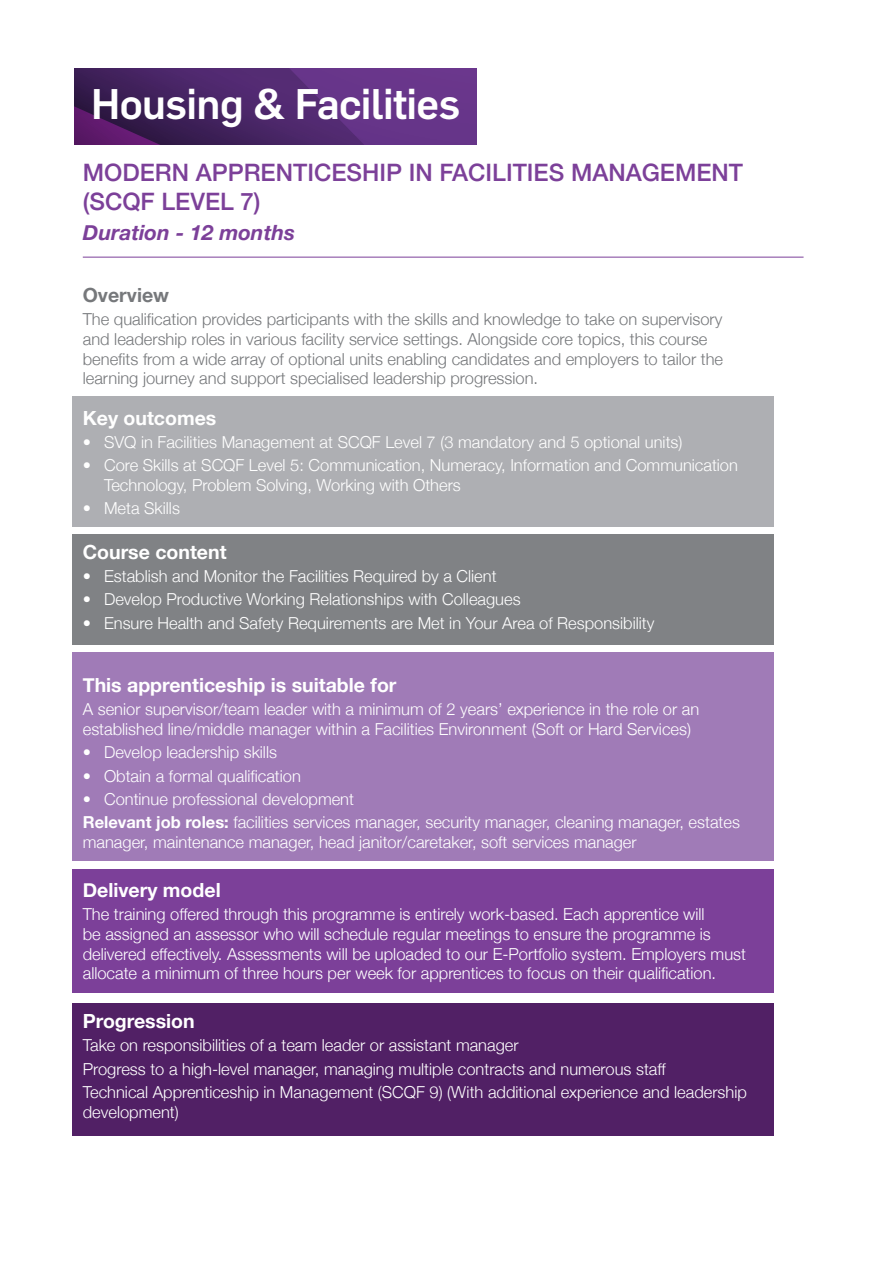
<style>
.page{position:relative;width:893px;height:1263px;background:#fff}
.page>*{position:absolute;margin:0;border:0;box-sizing:border-box;transform-origin:0 0}
.Heading_1{font:500 42px "Flama";letter-spacing:-.015em;color:#fff}
.course_headings_purp{font:500 24px/28.8px "Helvetica Neue";color:#7c4099}
.duration{font:italic 700 21px "Helvetica Neue";color:#7c4099}
.course_overview_head{font:700 19.5px "Helvetica Neue";color:#fff}
.course_overview_head-2{font:700 19.5px "Helvetica Neue";color:#76787b}
.main_course_info{font:300 16.5px/19.8px "Helvetica Neue";color:#fff}
.main_course_info-2{font:300 16.5px/19.8px "Helvetica Neue";color:#76787b}
.s1{font-weight:700}
</style>
<div class="page">
<div style="left:72px;top:534px;width:702px;height:111px;background:#808285"></div>
<div style="left:72px;top:1003px;width:702px;height:133px;background:#512065"></div>
<div style="left:72px;top:397px;width:702px;height:130px;background:#aeafb3"></div>
<div style="left:72px;top:653px;width:702px;height:208px;background:#a07bb7"></div>
<div style="left:72px;top:869px;width:702px;height:124px;background:#7c4099"></div>
<hr style="left:83px;top:257px;width:721px;height:1px;background:#7c4099">
<svg style="left:74px;top:69px;width:402px;height:76px;background:#532970"></svg>
<p class="Heading_1" style="left:91px;top:74px;width:371px">Housing &amp; Facilities</p>
<p class="course_headings_purp" style="left:83px;top:157px;width:662px">MODERN APPRENTICESHIP IN FACILITIES MANAGEMENT (SCQF LEVEL 7)</p>
<p class="duration" style="left:83px;top:216px;width:214px">Duration - 12 months</p>
<p class="course_overview_head-2" style="left:83px;top:280px;width:88px">Overview</p>
<p class="main_course_info-2" style="left:83px;top:308px;width:642px">The qualification provides participants with the skills and knowledge to take on supervisory and leadership roles in various facility service settings. Alongside core topics, this course benefits from a wide array of optional units enabling candidates and employers to tailor the learning journey and support specialised leadership progression.</p>
<p class="course_overview_head" style="left:83px;top:403px;width:135px">Key outcomes</p>
<p class="main_course_info" style="left:83px;top:431px;width:601px">• SVQ in Facilities Management at SCQF Level 7 (3 mandatory and 5 optional units)</p>
<p class="main_course_info" style="left:104px;top:454px;width:635px;text-indent:-21px">• Core Skills at SCQF Level 5: Communication, Numeracy, Information and Communication<br>Technology, Problem Solving, Working with Others</p>
<p class="main_course_info" style="left:83px;top:497px;width:99px">• Meta Skills</p>
<p class="course_overview_head" style="left:83px;top:537px;width:145px">Course content</p>
<p class="main_course_info" style="left:83px;top:565px;width:415px">• Establish and Monitor the Facilities Required by a Client</p>
<p class="main_course_info" style="left:83px;top:588px;width:439px">• Develop Productive Working Relationships with Colleagues</p>
<p class="main_course_info" style="left:83px;top:611px;width:573px">• Ensure Health and Safety Requirements are Met in Your Area of Responsibility</p>
<p class="course_overview_head" style="left:83px;top:670px;width:315px">This apprenticeship is suitable for</p>
<p class="main_course_info" style="left:83px;top:698px;width:618px">A senior supervisor/team leader with a minimum of 2 years’ experience in the role or an established line/middle manager within a Facilities Environment (Soft or Hard Services)</p>
<p class="main_course_info" style="left:83px;top:741px;width:196px">• Develop leadership skills</p>
<p class="main_course_info" style="left:83px;top:765px;width:220px">• Obtain a formal qualification</p>
<p class="main_course_info" style="left:83px;top:788px;width:273px">• Continue professional development</p>
<p class="main_course_info" style="left:83px;top:811px;width:659px"><span class="s1">Relevant job roles:</span> facilities services manager, security manager, cleaning manager, estates manager, maintenance manager, head janitor/caretaker, soft services manager</p>
<p class="course_overview_head" style="left:83px;top:874px;width:139px">Delivery model</p>
<p class="main_course_info" style="left:83px;top:903px;width:665px">The training offered through this programme is entirely work-based. Each apprentice will<br>be assigned an assessor who will schedule regular meetings to ensure the programme is delivered effectively. Assessments will be uploaded to our E-Portfolio system. Employers must allocate a minimum of three hours per week for apprentices to focus on their qualification.</p>
<p class="course_overview_head" style="left:83px;top:1006px;width:113px">Progression</p>
<p class="main_course_info" style="left:83px;top:1034px;width:437px">Take on responsibilities of a team leader or assistant manager</p>
<p class="main_course_info" style="left:83px;top:1058px;width:584px">Progress to a high-level manager, managing multiple contracts and numerous staff</p>
<p class="main_course_info" style="left:83px;top:1081px;width:666px">Technical Apprenticeship in Management (SCQF 9) (With additional experience and leadership development)</p>
</div>
